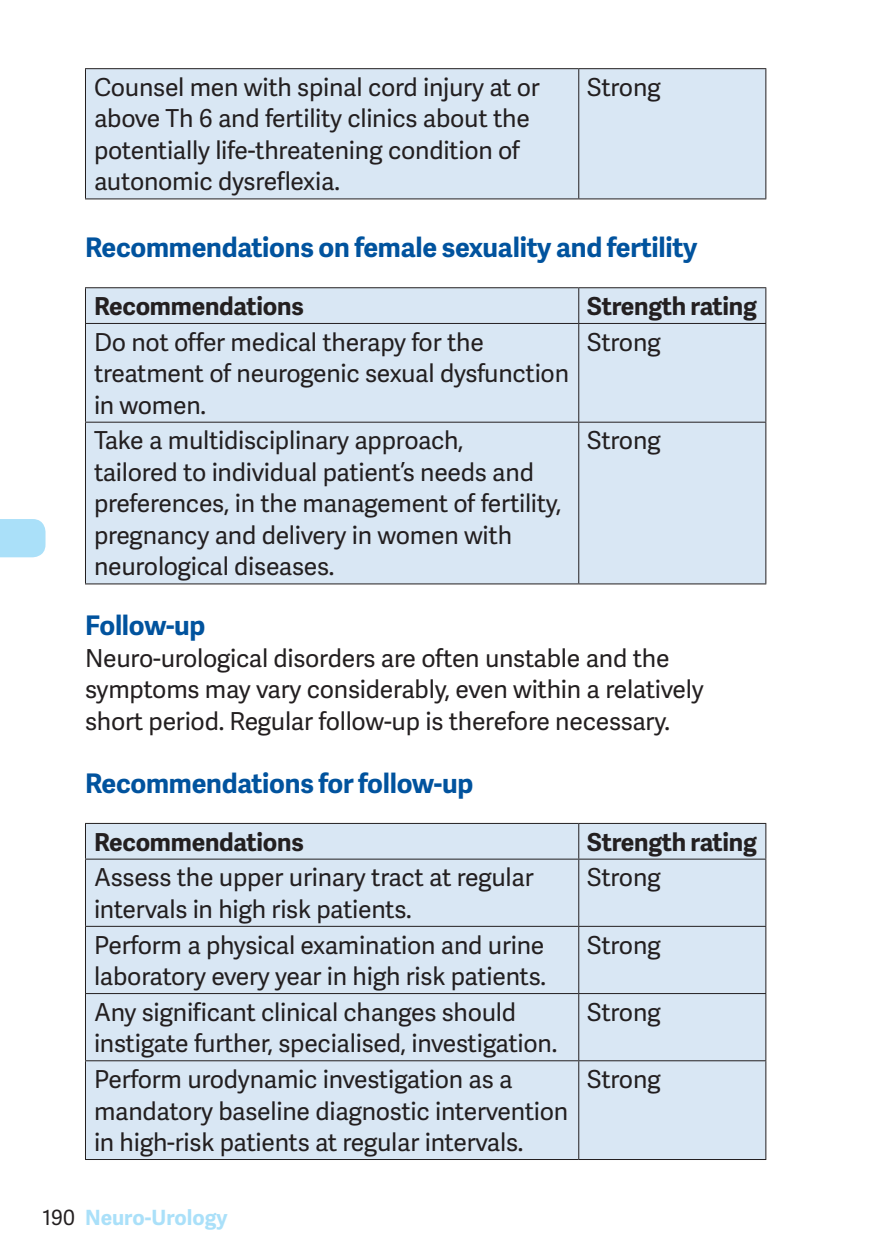
<style>
.page{position:relative;width:893px;height:1259px;background:#fff}
.page>*{position:absolute;margin:0;border:0;box-sizing:border-box;transform-origin:0 0}
.t1{font:700 27px "Adelle Sans";letter-spacing:-.01em;color:#01539e}
.t2{font:24.6px/31.5px "Adelle Sans";letter-spacing:-.01em;color:#231f20}
.t3{font:700 24.6px "Adelle Sans";letter-spacing:-.01em;color:#231f20}
.t4{font:700 21px "Adelle Sans";color:#aae0f9}
.s1{font-weight:400;color:#231f20}
</style>
<div class="page">
<div style="left:0;top:519px;width:46px;height:38px;background:#aae0f9"></div>
<div style="left:86px;top:69px;width:679px;height:129px;background:#d9e7f4"></div>
<hr style="left:85px;top:68px;width:494px;height:1px;background:#231f20">
<hr style="left:579px;top:68px;width:187px;height:1px;background:#231f20">
<hr style="left:578px;top:69px;width:1px;height:129px;background:#231f20">
<hr style="left:85px;top:198px;width:494px;height:1px;background:#231f20">
<hr style="left:579px;top:198px;width:187px;height:1px;background:#231f20">
<hr style="left:85px;top:69px;width:1px;height:129px;background:#231f20">
<hr style="left:765px;top:69px;width:1px;height:129px;background:#231f20">
<div style="left:86px;top:288px;width:679px;height:295px;background:#d9e7f4"></div>
<hr style="left:578px;top:288px;width:1px;height:35px;background:#231f20">
<hr style="left:85px;top:323px;width:494px;height:1px;background:#231f20">
<hr style="left:579px;top:323px;width:187px;height:1px;background:#231f20">
<hr style="left:578px;top:324px;width:1px;height:98px;background:#231f20">
<hr style="left:85px;top:422px;width:494px;height:1px;background:#231f20">
<hr style="left:579px;top:422px;width:187px;height:1px;background:#231f20">
<hr style="left:578px;top:422px;width:1px;height:161px;background:#231f20">
<hr style="left:85px;top:583px;width:494px;height:1px;background:#231f20">
<hr style="left:579px;top:583px;width:187px;height:1px;background:#231f20">
<hr style="left:85px;top:287px;width:494px;height:1px;background:#231f20">
<hr style="left:85px;top:288px;width:1px;height:35px;background:#231f20">
<hr style="left:579px;top:287px;width:187px;height:1px;background:#231f20">
<hr style="left:765px;top:288px;width:1px;height:35px;background:#231f20">
<hr style="left:85px;top:324px;width:1px;height:98px;background:#231f20">
<hr style="left:765px;top:324px;width:1px;height:98px;background:#231f20">
<hr style="left:85px;top:422px;width:1px;height:161px;background:#231f20">
<hr style="left:765px;top:422px;width:1px;height:161px;background:#231f20">
<div style="left:86px;top:824px;width:679px;height:335px;background:#d9e7f4"></div>
<hr style="left:578px;top:824px;width:1px;height:34px;background:#231f20">
<hr style="left:85px;top:858px;width:494px;height:1px;background:#231f20">
<hr style="left:579px;top:858px;width:187px;height:1px;background:#231f20">
<hr style="left:578px;top:859px;width:1px;height:67px;background:#231f20">
<hr style="left:85px;top:926px;width:494px;height:1px;background:#231f20">
<hr style="left:579px;top:926px;width:187px;height:1px;background:#231f20">
<hr style="left:578px;top:926px;width:1px;height:67px;background:#231f20">
<hr style="left:85px;top:993px;width:494px;height:1px;background:#231f20">
<hr style="left:579px;top:993px;width:187px;height:1px;background:#231f20">
<hr style="left:578px;top:994px;width:1px;height:66px;background:#231f20">
<hr style="left:85px;top:1060px;width:494px;height:1px;background:#231f20">
<hr style="left:579px;top:1060px;width:187px;height:1px;background:#231f20">
<hr style="left:578px;top:1061px;width:1px;height:98px;background:#231f20">
<hr style="left:85px;top:1159px;width:494px;height:1px;background:#231f20">
<hr style="left:579px;top:1159px;width:187px;height:1px;background:#231f20">
<hr style="left:85px;top:823px;width:494px;height:1px;background:#231f20">
<hr style="left:85px;top:824px;width:1px;height:34px;background:#231f20">
<hr style="left:579px;top:823px;width:187px;height:1px;background:#231f20">
<hr style="left:765px;top:824px;width:1px;height:34px;background:#231f20">
<hr style="left:85px;top:859px;width:1px;height:67px;background:#231f20">
<hr style="left:765px;top:859px;width:1px;height:67px;background:#231f20">
<hr style="left:85px;top:926px;width:1px;height:67px;background:#231f20">
<hr style="left:765px;top:926px;width:1px;height:67px;background:#231f20">
<hr style="left:85px;top:994px;width:1px;height:66px;background:#231f20">
<hr style="left:765px;top:994px;width:1px;height:66px;background:#231f20">
<hr style="left:85px;top:1061px;width:1px;height:98px;background:#231f20">
<hr style="left:765px;top:1061px;width:1px;height:98px;background:#231f20">
<p class="t2" style="left:94px;top:71px;width:447px">Counsel men with spinal cord injury at or above Th 6 and fertility clinics about the potentially life-threatening condition of autonomic dysreflexia.</p>
<p class="t2" style="left:587px;top:71px;width:75px">Strong</p>
<p class="t1" style="left:85px;top:228px;width:614px">Recommendations on female sexuality and fertility</p>
<p class="t3" style="left:94px;top:288px;width:211px">Recommendations</p>
<p class="t3" style="left:587px;top:288px;width:171px">Strength rating</p>
<p class="t2" style="left:94px;top:325px;width:477px">Do not offer medical therapy for the treatment of neurogenic sexual dysfunction in women.</p>
<p class="t2" style="left:587px;top:325px;width:75px">Strong</p>
<p class="t2" style="left:94px;top:424px;width:469px">Take a multidisciplinary approach,<br>tailored to individual patient’s needs and preferences, in the management of fertility, pregnancy and delivery in women with neurological diseases.</p>
<p class="t2" style="left:587px;top:424px;width:75px">Strong</p>
<p class="t1" style="left:85px;top:606px;width:122px">Follow-up</p>
<p class="t2" style="left:85px;top:641px;width:620px">Neuro-urological disorders are often unstable and the symptoms may vary considerably, even within a relatively short period. Regular follow-up is therefore necessary.</p>
<p class="t1" style="left:85px;top:763px;width:390px">Recommendations for follow-up</p>
<p class="t3" style="left:94px;top:824px;width:211px">Recommendations</p>
<p class="t3" style="left:587px;top:824px;width:171px">Strength rating</p>
<p class="t2" style="left:94px;top:861px;width:441px">Assess the upper urinary tract at regular intervals in high risk patients.</p>
<p class="t2" style="left:587px;top:861px;width:75px">Strong</p>
<p class="t2" style="left:94px;top:928px;width:454px">Perform a physical examination and urine laboratory every year in high risk patients.</p>
<p class="t2" style="left:587px;top:928px;width:75px">Strong</p>
<p class="t2" style="left:94px;top:995px;width:465px">Any significant clinical changes should instigate further, specialised, investigation.</p>
<p class="t2" style="left:587px;top:995px;width:75px">Strong</p>
<p class="t2" style="left:94px;top:1062px;width:476px">Perform urodynamic investigation as a mandatory baseline diagnostic intervention in high-risk patients at regular intervals.</p>
<p class="t2" style="left:587px;top:1062px;width:75px">Strong</p>
<p class="t4" style="left:43px;top:1202px;width:187px"><span class="s1">190</span> Neuro-Urology</p>
</div>
